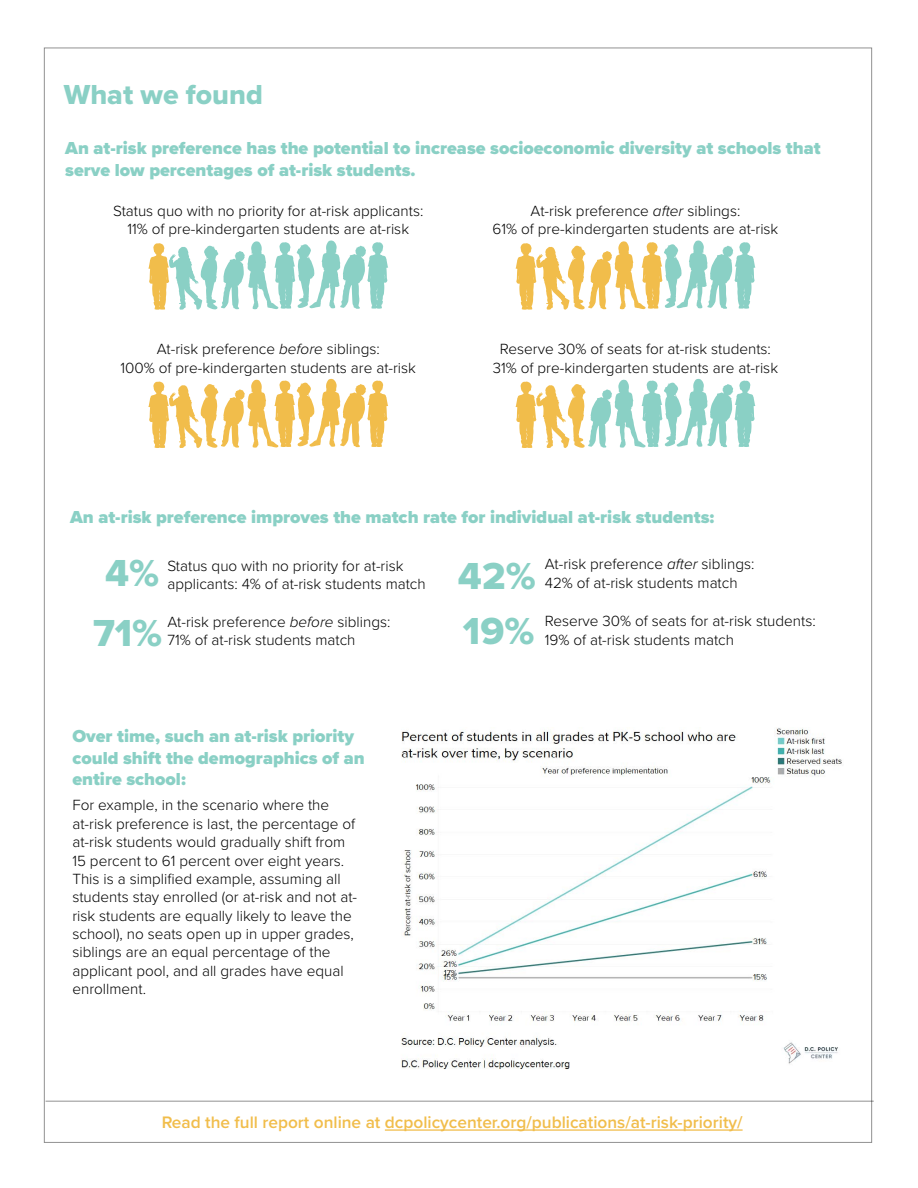
<style>
.page{position:relative;width:918px;height:1188px;background:#fff}
.page>*{position:absolute;margin:0;border:0;box-sizing:border-box;transform-origin:0 0}
.t1{font:39px "Proxima Nova Extrabld";color:#8ad0c5}
.t2{font:28.5px "Proxima Nova Extrabld";color:#8ad0c5}
.t3{font:900 18px/21.6px "Proxima Nova";color:#8ad0c5}
.t4{font:600 17.25px "Proxima Nova";color:#f1bd4b}
.t5{font:300 15.3px/18.3px "Proxima Nova";color:#000;text-align:center}
.s1{font-style:italic}
</style>
<div class="page">
<hr style="left:385px;top:1129px;width:358px;height:2px;background:#f1bd4b">
<hr style="left:46px;top:1101px;width:828px;height:1px;background:#000">
<img style="left:401px;top:728px;width:441px;height:342px">
<svg style="left:148px;top:240px;width:240px;height:70px"></svg>
<svg style="left:148px;top:379px;width:240px;height:69px"></svg>
<svg style="left:516px;top:240px;width:239px;height:70px"></svg>
<svg style="left:516px;top:379px;width:239px;height:69px"></svg>
<h2 class="t2" style="left:64px;top:73px;width:201px">What we found</h2>
<p class="t3" style="left:65px;top:137px;width:757px">An at-risk preference has the potential to increase socioeconomic diversity at schools that serve low percentages of at-risk students.</p>
<p class="t5" style="left:113px;top:201px;width:312px">Status quo with no priority for at-risk applicants:<br>11% of pre-kindergarten students are at-risk</p>
<p class="t5" style="left:121px;top:339px;width:297px">At-risk preference <span class="s1">before</span> siblings:<br>100% of pre-kindergarten students are at-risk</p>
<p class="t5" style="left:493px;top:201px;width:287px">At-risk preference <span class="s1">after</span> siblings:<br>61% of pre-kindergarten students are at-risk</p>
<p class="t5" style="left:493px;top:339px;width:287px">Reserve 30% of seats for at-risk students:<br>31% of pre-kindergarten students are at-risk</p>
<p class="t3" style="left:70px;top:507px;width:646px">An at-risk preference improves the match rate for individual at-risk students:</p>
<p class="t5" style="left:545px;top:554px;width:211px">At-risk preference <span class="s1">after</span> siblings:</p>
<h1 class="t1" style="left:105px;top:544px;width:56px">4%</h1>
<p class="t5" style="left:167px;top:556px;width:238px">Status quo with no priority for at-risk</p>
<h1 class="t1" style="left:458px;top:547px;width:79px">42%</h1>
<p class="t5" style="left:545px;top:573px;width:194px">42% of at-risk students match</p>
<p class="t5" style="left:545px;top:611px;width:273px">Reserve 30% of seats for at-risk students:</p>
<p class="t5" style="left:167px;top:574px;width:260px">applicants: 4% of at-risk students match</p>
<p class="t5" style="left:167px;top:612px;width:225px">At-risk preference <span class="s1">before</span> siblings:</p>
<h1 class="t1" style="left:463px;top:602px;width:73px">19%</h1>
<h1 class="t1" style="left:93px;top:604px;width:71px">71%</h1>
<p class="t5" style="left:545px;top:630px;width:191px">19% of at-risk students match</p>
<p class="t5" style="left:167px;top:630px;width:190px">71% of at-risk students match</p>
<p class="t3" style="left:72px;top:725px;width:294px">Over time, such an at-risk priority could shift the demographics of an entire school:</p>
<p class="t5" style="left:72px;top:795px;width:286px;text-align:left">For example, in the scenario where the at-risk preference is last, the percentage of at-risk students would gradually shift from 15 percent to 61 percent over eight years.<br>This is a simplified example, assuming all students stay enrolled (or at-risk and not at&shy;risk students are equally likely to leave the school), no seats open up in upper grades, siblings are an equal percentage of the applicant pool, and all grades have equal enrollment.</p>
<p class="t4" style="left:162px;top:1109px;width:582px">Read the full report online at dcpolicycenter.org/publications/at-risk-priority/</p>
</div>
